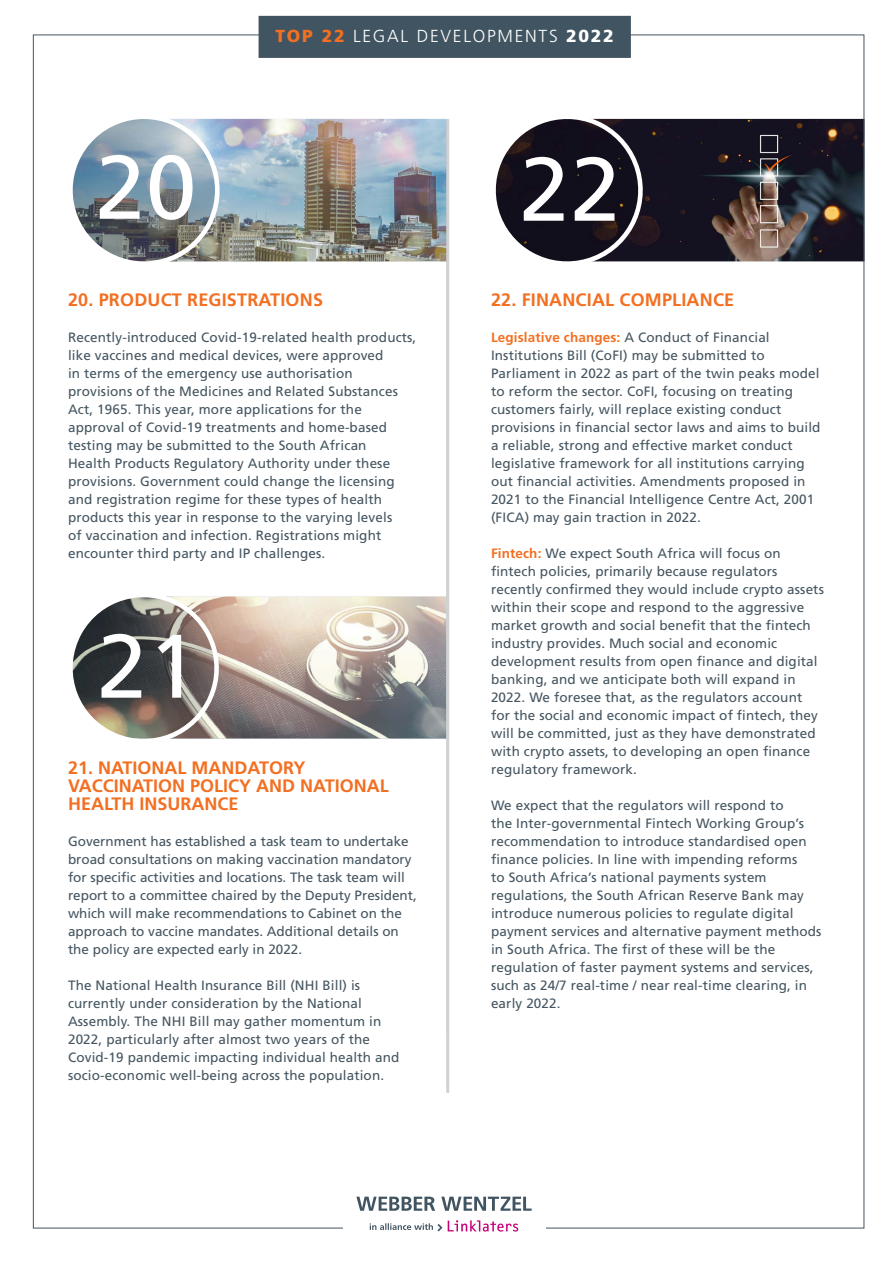
<style>
.page{position:relative;width:893px;height:1263px;background:#fff}
.page>*{position:absolute;margin:0;border:0;box-sizing:border-box;transform-origin:0 0}
.t1{font:90px "Frutiger LT Std";color:#fff}
.t2{font:700 18px/18px "Frutiger LT Std";color:#f36f21}
.t3{font:300 17.4px "Frutiger LT Std";letter-spacing:.1em;color:#fff}
.t4{font:13.5px/18px "Frutiger LT Std";letter-spacing:.01em;color:#455560}
.s1{font-weight:900;color:#f36f21}
.s2{font-weight:900}
.s3{font-weight:700;color:#f36f21}
</style>
<div class="page">
<svg style="left:651px;top:118px;width:211px;height:144px;background:#302a32"></svg>
<svg style="left:356px;top:1196px;width:176px;height:15px"></svg>
<svg style="left:448px;top:1220px;width:70px;height:11px"></svg>
<svg style="left:370px;top:1223px;width:72px;height:8px"></svg>
<img style="left:228px;top:118px;width:219px;height:144px">
<img style="left:72px;top:118px;width:156px;height:144px">
<img style="left:227px;top:596px;width:219px;height:142px">
<svg style="left:72px;top:596px;width:155px;height:143px"></svg>
<svg style="left:495px;top:118px;width:156px;height:144px;background:#37343e"></svg>
<div style="left:259px;top:16px;width:372px;height:42px;background:#415461"></div>
<hr style="left:446px;top:119px;width:3px;height:974px;background:#ced2d4">
<h1 class="t1" style="left:95px;top:135px;width:102px">20</h1>
<p class="t3" style="left:275px;top:26px;width:340px"><span class="s1">TOP 22</span> LEGAL DEVELOPMENTS <span class="s2">2022</span></p>
<h1 class="t1" style="left:519px;top:137px;width:102px">22</h1>
<h2 class="t2" style="left:68px;top:291px;width:256px">20. PRODUCT REGISTRATIONS</h2>
<p class="t4" style="left:68px;top:328px;width:350px">Recently-introduced Covid-19-related health products, like vaccines and medical devices, were approved<br>in terms of the emergency use authorisation provisions of the Medicines and Related Substances Act, 1965. This year, more applications for the approval of Covid-19 treatments and home-based testing may be submitted to the South African<br>Health Products Regulatory Authority under these provisions. Government could change the licensing and registration regime for these types of health products this year in response to the varying levels<br>of vaccination and infection. Registrations might encounter third party and IP challenges.</p>
<h1 class="t1" style="left:97px;top:613px;width:102px">21</h1>
<h2 class="t2" style="left:68px;top:759px;width:322px">21. NATIONAL MANDATORY<br>VACCINATION POLICY AND NATIONAL<br>HEALTH INSURANCE</h2>
<p class="t4" style="left:68px;top:832px;width:350px">Government has established a task team to undertake broad consultations on making vaccination mandatory for specific activities and locations. The task team will report to a committee chaired by the Deputy President, which will make recommendations to Cabinet on the approach to vaccine mandates. Additional details on the policy are expected early in 2022.</p>
<p class="t4" style="left:68px;top:976px;width:333px">The National Health Insurance Bill (NHI Bill) is currently under consideration by the National Assembly. The NHI Bill may gather momentum in 2022, particularly after almost two years of the Covid-19 pandemic impacting individual health and socio-economic well-being across the population.</p>
<h2 class="t2" style="left:491px;top:291px;width:245px">22. FINANCIAL COMPLIANCE</h2>
<p class="t4" style="left:491px;top:328px;width:331px"><span class="s3">Legislative changes:</span> A Conduct of Financial Institutions Bill (CoFI) may be submitted to Parliament in 2022 as part of the twin peaks model to reform the sector. CoFI, focusing on treating customers fairly, will replace existing conduct provisions in financial sector laws and aims to build a reliable, strong and effective market conduct legislative framework for all institutions carrying out financial activities. Amendments proposed in 2021 to the Financial Intelligence Centre Act, 2001 (FICA) may gain traction in 2022.</p>
<p class="t4" style="left:491px;top:544px;width:334px"><span class="s3">Fintech:</span> We expect South Africa will focus on fintech policies, primarily because regulators recently confirmed they would include crypto assets within their scope and respond to the aggressive market growth and social benefit that the fintech industry provides. Much social and economic development results from open finance and digital banking, and we anticipate both will expand in 2022. We foresee that, as the regulators account for the social and economic impact of fintech, they will be committed, just as they have demonstrated with crypto assets, to developing an open finance regulatory framework.</p>
<p class="t4" style="left:491px;top:796px;width:332px">We expect that the regulators will respond to<br>the Inter-governmental Fintech Working Group’s recommendation to introduce standardised open finance policies. In line with impending reforms<br>to South Africa’s national payments system regulations, the South African Reserve Bank may introduce numerous policies to regulate digital payment services and alternative payment methods in South Africa. The first of these will be the regulation of faster payment systems and services, such as 24/7 real-time / near real-time clearing, in early 2022.</p>
</div>
